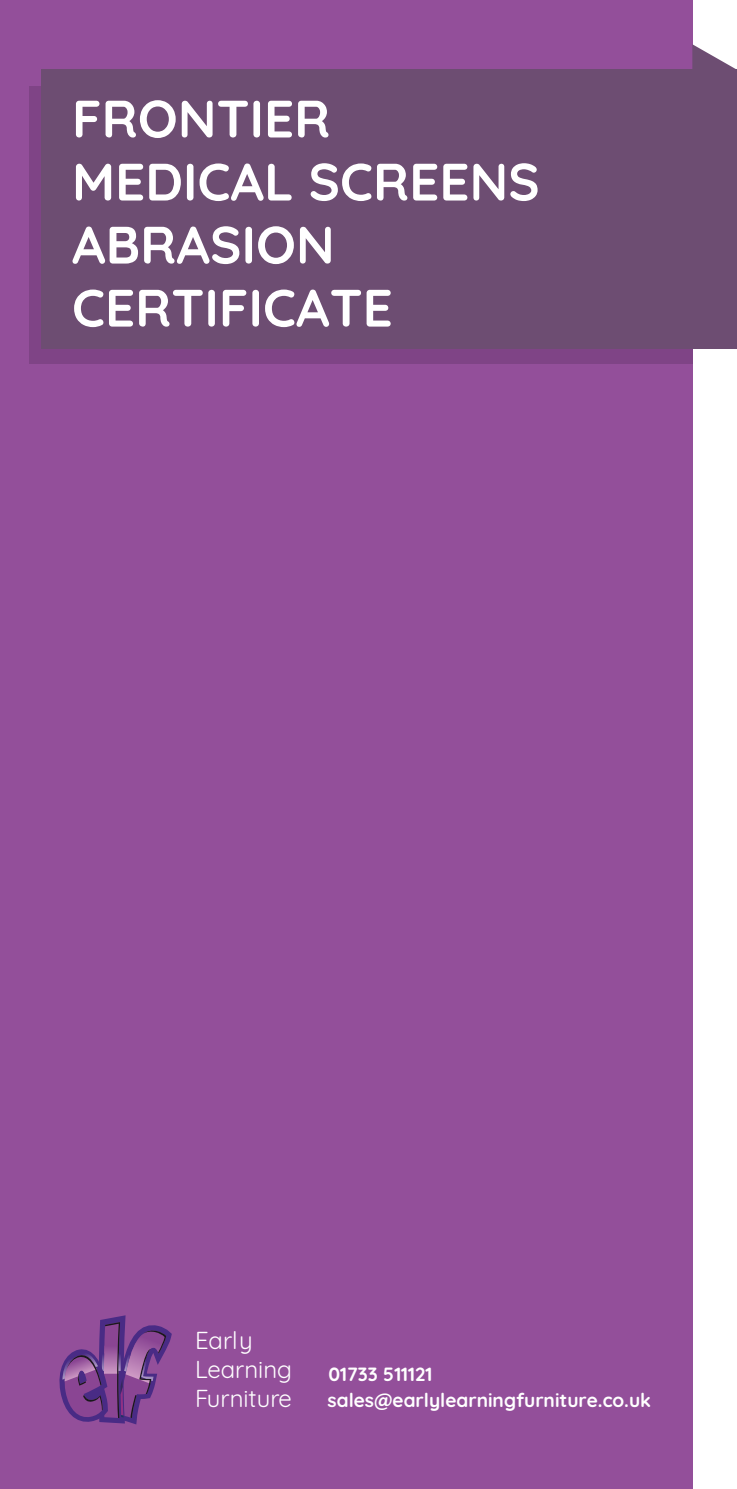
<style>
.page{position:relative;width:737px;height:1489px;background:#fff}
.page>*{position:absolute;margin:0;border:0;box-sizing:border-box;transform-origin:0 0}
.t1{font:700 52.5px/63px "Quicksand";color:#fff}
.t2{font:24px/28.8px "Quicksand";color:#fff}
.t3{font:700 19px/26.2px "Quicksand";color:#fff}
</style>
<div class="page">
<div style="left:0;top:0;width:692px;height:1488px;background:#934f9a"></div>
<div style="left:29px;top:86px;width:663px;height:277px;background:#7f4486"></div>
<svg style="left:692px;top:44px;width:44px;height:26px"></svg>
<div style="left:42px;top:70px;width:694px;height:279px;background:#6d4d72"></div>
<svg style="left:59px;top:1315px;width:113px;height:110px"></svg>
<h1 class="t1" style="left:72px;top:83px;width:469px">FRONTIER<br>MEDICAL SCREENS<br>ABRASION<br>CERTIFICATE</h1>
<p class="t2" style="left:195px;top:1323px;width:98px">Early<br>Learning<br>Furniture</p>
<p class="t3" style="left:327px;top:1358px;width:325px">01733 511121 sales@earlylearningfurniture.co.uk</p>
</div>
